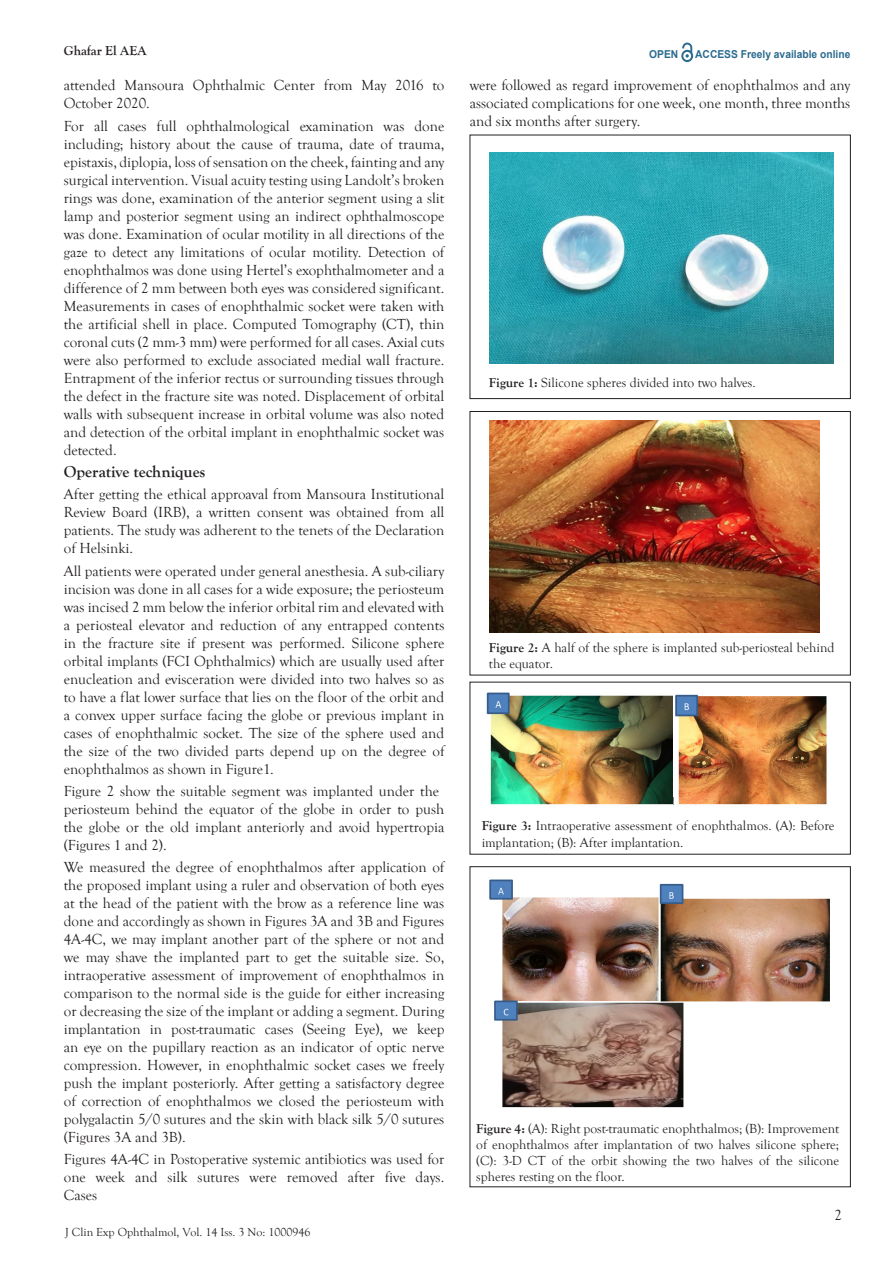
<style>
.page{position:relative;width:893px;height:1263px;background:#fff}
.page>*{position:absolute;margin:0;border:0;box-sizing:border-box;transform-origin:0 0}
.t1{font:700 16.5px "Goudy Old Style T";color:#231f20}
.t2{font:15px/18px "Goudy Old Style T";color:#231f20;text-align:justify}
.t3{font:13.5px/16.2px "Goudy Old Style T";color:#231f20}
.t4{font:700 13.5px "Goudy Old Style T";color:#231f20}
.t5{font:12px "Goudy Old Style";color:#231f20}
.t6{font:700 10.95px "Arial";color:#2b6b8f;scale:.94 1}
.s1{font-weight:700}
</style>
<div class="page">
<svg style="left:681px;top:43px;width:12px;height:19px"></svg>
<img style="left:489px;top:152px;width:344px;height:212px">
<img style="left:489px;top:421px;width:331px;height:212px">
<img style="left:486px;top:692px;width:341px;height:113px">
<img style="left:489px;top:879px;width:341px;height:229px">
<p class="t4" style="left:64px;top:43px;width:84px">Ghafar El AEA</p>
<p class="t6" style="left:649px;top:47px;width:32px">OPEN</p>
<p class="t6" style="left:695px;top:46px;width:167px">ACCESS Freely available online</p>
<p class="t2" style="left:64px;top:77px;width:382px">attended Mansoura Ophthalmic Center from May 2016 to<br>October 2020.</p>
<p class="t2" style="left:64px;top:117px;width:382px">For all cases full ophthalmological examination was done including; history about the cause of trauma, date of trauma, epistaxis, diplopia, loss of sensation on the cheek, fainting and any surgical intervention. Visual acuity testing using Landolt’s broken rings was done, examination of the anterior segment using a slit lamp and posterior segment using an indirect ophthalmoscope was done. Examination of ocular motility in all directions of the gaze to detect any limitations of ocular motility. Detection of enophthalmos was done using Hertel’s exophthalmometer and a difference of 2 mm between both eyes was considered significant.<br>Measurements in cases of enophthalmic socket were taken with the artificial shell in place. Computed Tomography (CT), thin coronal cuts (2 mm-3 mm) were performed for all cases. Axial cuts were also performed to exclude associated medial wall fracture.<br>Entrapment of the inferior rectus or surrounding tissues through the defect in the fracture site was noted. Displacement of orbital walls with subsequent increase in orbital volume was also noted and detection of the orbital implant in enophthalmic socket was detected.</p>
<p class="t1" style="left:64px;top:462px;width:143px">Operative techniques</p>
<p class="t2" style="left:64px;top:486px;width:382px">After getting the ethical approaval from Mansoura Institutional Review Board (IRB), a written consent was obtained from all patients. The study was adherent to the tenets of the Declaration of Helsinki.</p>
<p class="t2" style="left:64px;top:562px;width:382px">All patients were operated under general anesthesia. A sub-ciliary incision was done in all cases for a wide exposure; the periosteum was incised 2 mm below the inferior orbital rim and elevated with a periosteal elevator and reduction of any entrapped contents in the fracture site if present was performed. Silicone sphere orbital implants (FCI Ophthalmics) which are usually used after enucleation and evisceration were divided into two halves so as to have a flat lower surface that lies on the floor of the orbit and a convex upper surface facing the globe or previous implant in cases of enophthalmic socket. The size of the sphere used and the size of the two divided parts depend up on the degree of enophthalmos as shown in Figure1.</p>
<p class="t2" style="left:64px;top:782px;width:382px;text-align:left">Figure 2 show the suitable segment was implanted under the periosteum behind the equator of the globe in order to push the globe or the old implant anteriorly and avoid hypertropia (Figures 1 and 2).</p>
<p class="t2" style="left:64px;top:858px;width:382px">We measured the degree of enophthalmos after application of the proposed implant using a ruler and observation of both eyes at the head of the patient with the brow as a reference line was done and accordingly as shown in Figures 3A and 3B and Figures 4A-4C, we may implant another part of the sphere or not and we may shave the implanted part to get the suitable size. So, intraoperative assessment of improvement of enophthalmos in comparison to the normal side is the guide for either increasing or decreasing the size of the implant or adding a segment. During implantation in post-traumatic cases (Seeing Eye), we keep an eye on the pupillary reaction as an indicator of optic nerve compression. However, in enophthalmic socket cases we freely push the implant posteriorly. After getting a satisfactory degree of correction of enophthalmos we closed the periosteum with polygalactin 5/0 sutures and the skin with black silk 5/0 sutures (Figures 3A and 3B).</p>
<p class="t2" style="left:64px;top:1151px;width:382px">Figures 4A-4C in Postoperative systemic antibiotics was used for one week and silk sutures were removed after five days.<br>Cases</p>
<p class="t5" style="left:65px;top:1225px;width:247px">J Clin Exp Ophthalmol, Vol. 14 Iss. 3 No: 1000946</p>
<p class="t2" style="left:470px;top:77px;width:382px">were followed as regard improvement of enophthalmos and any associated complications for one week, one month, three months and six months after surgery.</p>
<p class="t3" style="left:489px;top:375px;width:268px"><span class="s1">Figure 1:</span> Silicone spheres divided into two halves.</p>
<p class="t3" style="left:489px;top:639px;width:347px"><span class="s1">Figure 2:</span> A half of the sphere is implanted sub-periosteal behind the equator.</p>
<p class="t3" style="left:482px;top:818px;width:354px"><span class="s1">Figure 3:</span> Intraoperative assessment of enophthalmos. (A): Before implantation; (B): After implantation.</p>
<p class="t3" style="left:476px;top:1120px;width:364px;text-align:justify"><span class="s1">Figure 4:</span> (A): Right post-traumatic enophthalmos; (B): Improvement of enophthalmos after implantation of two halves silicone sphere; (C): 3-D CT of the orbit showing the two halves of the silicone spheres resting on the floor.</p>
<p class="t2" style="left:835px;top:1207px;width:9px">2</p>
</div>
